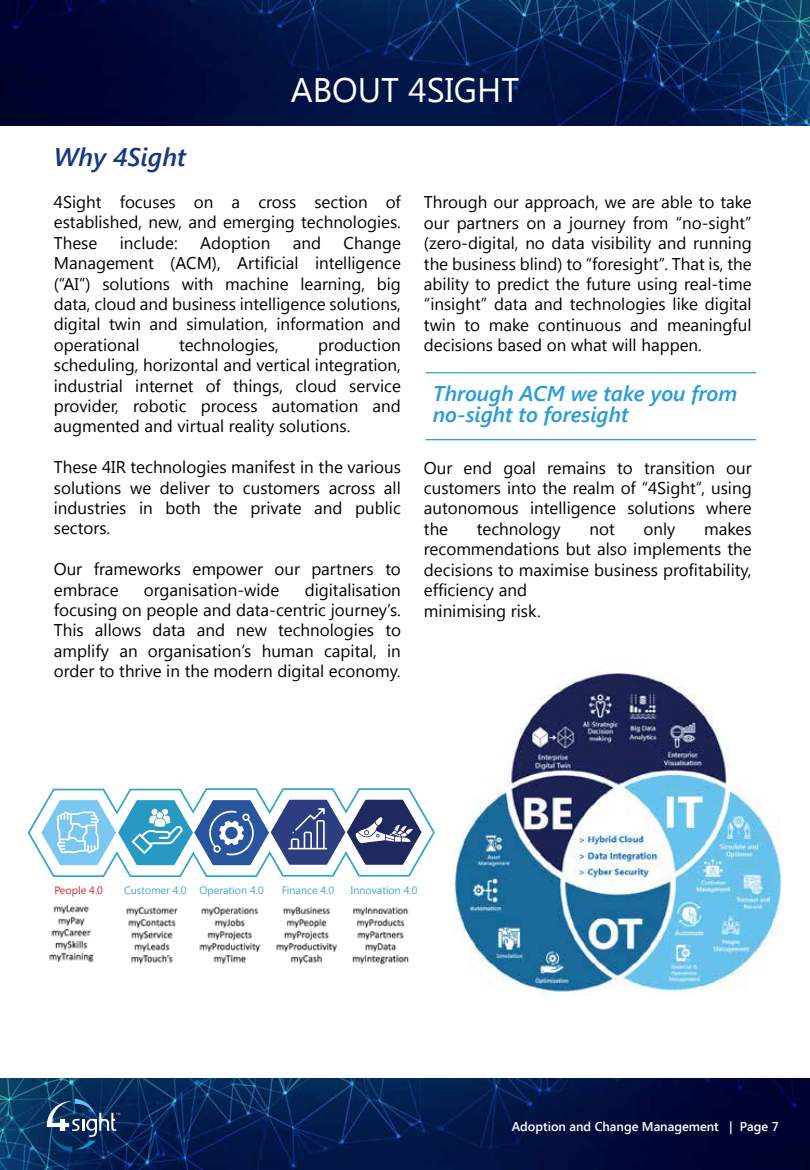
<style>
.page{position:relative;width:810px;height:1170px;background:#fff}
.page>*{position:absolute;margin:0;border:0;box-sizing:border-box;transform-origin:0 0}
.t1{font:34.05px "Segoe UI";color:#fff}
.t2{font:italic 600 25.5px "Segoe UI";color:#173882}
.t3{font:italic 600 21.3px/21.3px "Segoe UI";color:#289bdb}
.t4{font:16.95px/20.4px "Segoe UI";color:#000;text-align:justify}
.t5{font:600 12.75px "Segoe UI";color:#fff}
.t6{font:10.65px "Segoe UI";color:#41a3d8}
.t7{font:10.65px "Segoe UI";color:#dd201d}
</style>
<div class="page">
<img style="left:0;top:1078px;width:810px;height:92px">
<img style="left:0;top:0;width:810px;height:126px">
<svg style="left:47px;top:1099px;width:73px;height:53px;background:#294b75"></svg>
<img style="left:454px;top:668px;width:328px;height:328px">
<svg style="left:27px;top:788px;width:408px;height:89px"></svg>
<img style="left:49px;top:905px;width:360px;height:60px">
<hr style="left:426px;top:372px;width:330px;height:1px;background:#299bc4">
<hr style="left:426px;top:439px;width:330px;height:1px;background:#299bc4">
<h1 class="t1" style="left:291px;top:66px;width:230px">ABOUT 4SIGHT</h1>
<h2 class="t2" style="left:54px;top:139px;width:134px">Why 4Sight</h2>
<p class="t4" style="left:54px;top:191px;width:349px">4Sight focuses on a cross section of established, new, and emerging technologies.<br>These</p>
<p class="t4" style="left:54px;top:232px;width:349px;text-indent:290px">Change Management (ACM), Artificial intelligence (“AI”) solutions with machine learning, big data, cloud and business intelligence solutions, digital twin and simulation, information and operational</p>
<p class="t4" style="left:120px;top:232px;width:59px">include:</p>
<p class="t4" style="left:200px;top:232px;width:72px">Adoption</p>
<p class="t4" style="left:293px;top:232px;width:30px">and</p>
<p class="t4" style="left:54px;top:334px;width:349px;text-indent:264px">production scheduling, horizontal and vertical integration, industrial internet of things, cloud service provider, robotic process automation and augmented and virtual reality solutions.</p>
<p class="t4" style="left:54px;top:456px;width:349px">These 4IR technologies manifest in the various solutions we deliver to customers across all industries in both the private and public sectors.</p>
<p class="t4" style="left:54px;top:558px;width:349px">Our frameworks empower our partners to embrace</p>
<p class="t4" style="left:179px;top:334px;width:101px">technologies,</p>
<p class="t4" style="left:54px;top:579px;width:349px;text-indent:251px">digitalisation focusing on people and data-centric journey’s.<br>This allows data and new technologies to amplify an organisation’s human capital, in order to thrive in the modern digital economy.</p>
<p class="t4" style="left:144px;top:579px;width:137px">organisation-wide</p>
<p class="t4" style="left:424px;top:191px;width:329px">Through our approach, we are able to take our partners on a journey from “no-sight” (zero-digital, no data visibility and running the business blind) to “foresight”. That is, the ability to predict the future using real-time “insight” data and technologies like digital twin to make continuous and meaningful decisions based on what will happen.</p>
<p class="t3" style="left:433px;top:382px;width:306px">Through ACM we take you from no-sight to foresight</p>
<p class="t4" style="left:424px;top:457px;width:329px">Our end goal remains to transition our customers into the realm of “4Sight”, using autonomous intelligence solutions where the</p>
<p class="t4" style="left:424px;top:518px;width:329px;text-align:left;text-indent:280px">makes recommendations but also implements the decisions to maximise business profitability, efficiency and<br>minimising risk.</p>
<p class="t4" style="left:477px;top:518px;width:85px">technology</p>
<p class="t4" style="left:590px;top:518px;width:27px">not</p>
<p class="t4" style="left:644px;top:518px;width:33px">only</p>
<p class="t7" style="left:54px;top:883px;width:50px">People 4.0</p>
<p class="t6" style="left:124px;top:883px;width:141px">Customer 4.0 Operation 4.0</p>
<p class="t6" style="left:282px;top:883px;width:54px">Finance 4.0</p>
<p class="t6" style="left:351px;top:883px;width:69px">Innovation 4.0</p>
<p class="t5" style="left:512px;top:1117px;width:269px">Adoption and Change Management | Page 7</p>
</div>
